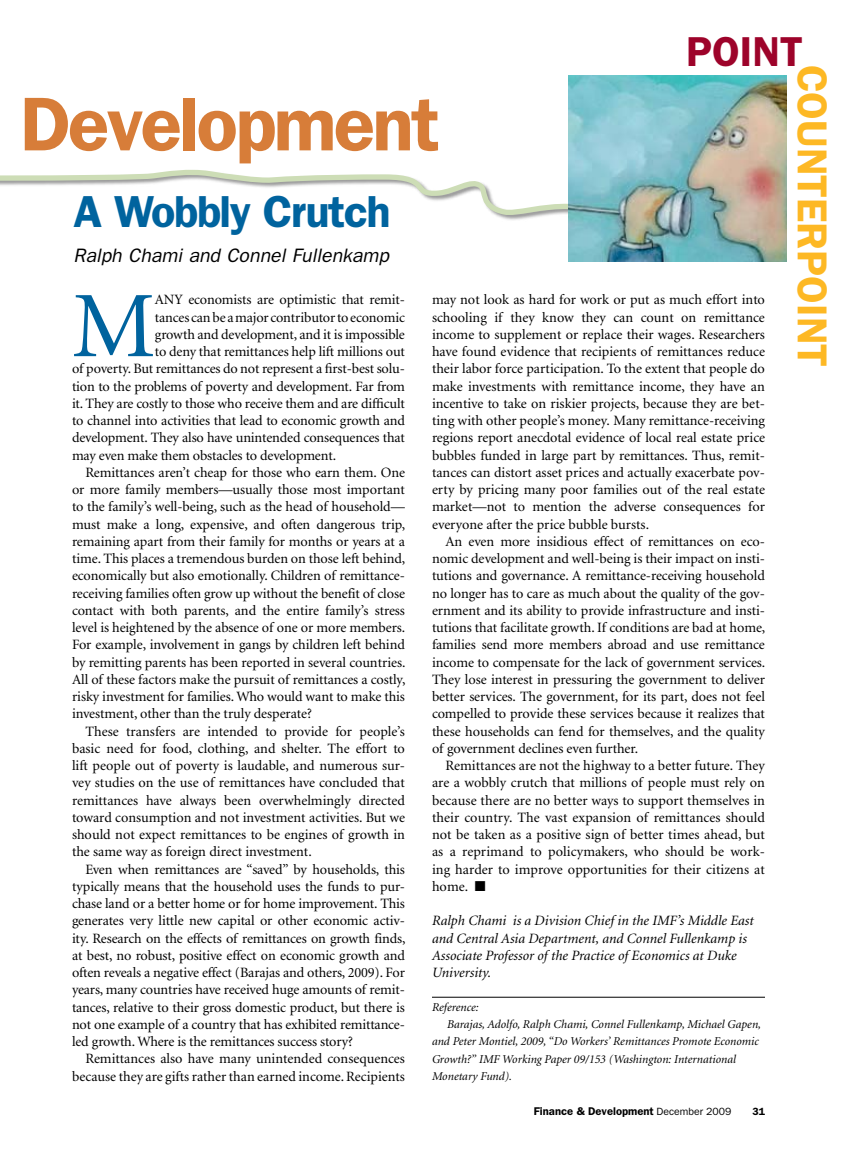
<style>
.page{position:relative;width:864px;height:1161px;background:#fff}
.page>*{position:absolute;margin:0;border:0;box-sizing:border-box;transform-origin:0 0}
.t1{font:93.9px "Minion";color:#00639e}
.t2{font:600 76.5px "Franklin Gothic";letter-spacing:-.035em;color:#d77d39}
.t3{font:600 45px "Franklin Gothic";letter-spacing:-.035em;color:#00639e}
.t4{font:600 42px "Franklin Gothic";color:#fdb824}
.t5{font:600 42px "Franklin Gothic";color:#9d032a}
.t6{font:italic 19.5px "Franklin Gothic";color:#000}
.t7{font:14.25px/17.2px "Minion";letter-spacing:-.01em;color:#000;text-align:justify}
.t8{font:italic 14.25px/17.2px "Minion";color:#000}
.t9{font:italic 12px "Minion";color:#000}
.t10{font:600 11.25px "Franklin Gothic";color:#000}
.t11{font:600 10.5px "Franklin Gothic";color:#000}
.s1{font-weight:400;font-size:10.5px}
</style>
<div class="page">
<hr style="left:432px;top:997px;width:333px;height:1px;background:#000">
<svg style="left:0;top:169px;width:568px;height:51px"></svg>
<img style="left:568px;top:75px;width:219px;height:187px">
<h3 class="t5" style="left:686px;top:27px;width:118px">POINT</h3>
<h3 class="t4" style="left:837px;top:64px;width:304px;rotate:90deg">COUNTERPOINT</h3>
<h2 class="t2" style="left:20px;top:79px;width:421px">Development</h2>
<h3 class="t3" style="left:74px;top:185px;width:319px">A Wobbly Crutch</h3>
<h3 class="t6" style="left:74px;top:244px;width:317px">Ralph Chami and Connel Fullenkamp</h3>
<h1 class="t1" style="left:72px;top:280px;width:80px">M</h1>
<p class="t7" style="left:155px;top:292px;width:252px">any economists are optimistic that remit-</p>
<p class="t7" style="left:432px;top:292px;width:335px">may not look as hard for work or put as much effort into schooling if they know they can count on remittance income to supplement or replace their wages. Researchers have found evidence that recipients of remittances reduce their labor force participation. To the extent that people do make investments with remittance income, they have an incentive to take on riskier projects, because they are bet&shy;ting with other people’s money. Many remittance-receiving regions report anecdotal evidence of local real estate price bubbles funded in large part by remittances. Thus, remit&shy;tances can distort asset prices and actually exacerbate pov&shy;erty by pricing many poor families out of the real estate market—not to mention the adverse consequences for everyone after the price bubble bursts.</p>
<p class="t7" style="left:432px;top:533px;width:335px;text-indent:13px">An even more insidious effect of remittances on eco&shy;nomic development and well-being is their impact on insti&shy;tutions and governance. A remittance-receiving household no longer has to care as much about the quality of the gov&shy;ernment and its ability to provide infrastructure and insti&shy;tutions that facilitate growth. If conditions are bad at home, families send more members abroad and use remittance income to compensate for the lack of government services.<br>They lose interest in pressuring the government to deliver better services. The government, for its part, does not feel compelled to provide these services because it realizes that these households can fend for themselves, and the quality of government declines even further.</p>
<p class="t7" style="left:432px;top:758px;width:335px;text-indent:13px">Remittances are not the highway to a better future. They are a wobbly crutch that millions of people must rely on because there are no better ways to support themselves in their country. The vast expansion of remittances should not be taken as a positive sign of better times ahead, but as a reprimand to policymakers, who should be work&shy;ing harder to improve opportunities for their citizens at home. ■</p>
<p class="t8" style="left:432px;top:913px;width:323px">Ralph Chami is a Division Chief in the IMF’s Middle East and Central Asia Department, and Connel Fullenkamp is Associate Professor of the Practice of Economics at Duke University.</p>
<p class="t9" style="left:432px;top:1001px;width:48px">Reference:</p>
<p class="t9" style="left:447px;top:1018px;width:316px">Barajas, Adolfo, Ralph Chami, Connel Fullenkamp, Michael Gapen,</p>
<p class="t9" style="left:432px;top:1036px;width:328px">and Peter Montiel, 2009, “Do Workers’ Remittances Promote Economic</p>
<p class="t9" style="left:432px;top:1053px;width:306px">Growth?” IMF Working Paper 09/153 (Washington: International</p>
<p class="t9" style="left:432px;top:1070px;width:82px">Monetary Fund).</p>
<p class="t10" style="left:534px;top:1105px;width:199px">Finance &amp; Development <span class="s1">December 2009</span></p>
<p class="t11" style="left:752px;top:1106px;width:14px">31</p>
<p class="t7" style="left:155px;top:309px;width:252px">tances can be a major contributor to economic</p>
<p class="t7" style="left:155px;top:326px;width:252px">growth and development, and it is impossible</p>
<p class="t7" style="left:155px;top:344px;width:252px">to deny that remittances help lift millions out</p>
<p class="t7" style="left:72px;top:361px;width:335px">of poverty. But remittances do not represent a first-best solu-</p>
<p class="t7" style="left:72px;top:378px;width:335px">tion to the problems of poverty and development. Far from</p>
<p class="t7" style="left:72px;top:395px;width:334px">it. They are costly to those who receive them and are difficult</p>
<p class="t7" style="left:72px;top:413px;width:334px">to channel into activities that lead to economic growth and</p>
<p class="t7" style="left:72px;top:430px;width:335px">development. They also have unintended consequences that</p>
<p class="t7" style="left:72px;top:447px;width:266px">may even make them obstacles to development.</p>
<p class="t7" style="left:86px;top:464px;width:321px">Remittances aren’t cheap for those who earn them. One</p>
<p class="t7" style="left:72px;top:482px;width:335px">or more family members—usually those most important</p>
<p class="t7" style="left:72px;top:499px;width:334px">to the family’s well-being, such as the head of household—</p>
<p class="t7" style="left:72px;top:516px;width:335px">must make a long, expensive, and often dangerous trip,</p>
<p class="t7" style="left:72px;top:533px;width:334px">remaining apart from their family for months or years at a</p>
<p class="t7" style="left:72px;top:551px;width:335px">time. This places a tremendous burden on those left behind,</p>
<p class="t7" style="left:72px;top:568px;width:335px">economically but also emotionally. Children of remittance-</p>
<p class="t7" style="left:72px;top:585px;width:335px">receiving families often grow up without the benefit of close</p>
<p class="t7" style="left:72px;top:602px;width:335px">contact with both parents, and the entire family’s stress</p>
<p class="t7" style="left:72px;top:620px;width:335px">level is heightened by the absence of one or more members.</p>
<p class="t7" style="left:72px;top:637px;width:334px">For example, involvement in gangs by children left behind</p>
<p class="t7" style="left:72px;top:654px;width:335px">by remitting parents has been reported in several countries.</p>
<p class="t7" style="left:72px;top:671px;width:335px">All of these factors make the pursuit of remittances a costly,</p>
<p class="t7" style="left:72px;top:689px;width:334px">risky investment for families. Who would want to make this</p>
<p class="t7" style="left:72px;top:706px;width:241px">investment, other than the truly desperate?</p>
<p class="t7" style="left:85px;top:723px;width:321px">These transfers are intended to provide for people’s</p>
<p class="t7" style="left:72px;top:740px;width:335px">basic need for food, clothing, and shelter. The effort to</p>
<p class="t7" style="left:72px;top:758px;width:335px">lift people out of poverty is laudable, and numerous sur-</p>
<p class="t7" style="left:72px;top:775px;width:334px">vey studies on the use of remittances have concluded that</p>
<p class="t7" style="left:72px;top:792px;width:334px">remittances have always been overwhelmingly directed</p>
<p class="t7" style="left:72px;top:809px;width:334px">toward consumption and not investment activities. But we</p>
<p class="t7" style="left:72px;top:827px;width:334px">should not expect remittances to be engines of growth in</p>
<p class="t7" style="left:72px;top:844px;width:241px">the same way as foreign direct investment.</p>
<p class="t7" style="left:85px;top:861px;width:321px">Even when remittances are “saved” by households, this</p>
<p class="t7" style="left:72px;top:878px;width:335px">typically means that the household uses the funds to pur-</p>
<p class="t7" style="left:72px;top:896px;width:335px">chase land or a better home or for home improvement. This</p>
<p class="t7" style="left:72px;top:913px;width:335px">generates very little new capital or other economic activ-</p>
<p class="t7" style="left:72px;top:930px;width:335px">ity. Research on the effects of remittances on growth finds,</p>
<p class="t7" style="left:72px;top:947px;width:334px">at best, no robust, positive effect on economic growth and</p>
<p class="t7" style="left:72px;top:965px;width:334px">often reveals a negative effect (Barajas and others, 2009). For</p>
<p class="t7" style="left:72px;top:982px;width:335px">years, many countries have received huge amounts of remit-</p>
<p class="t7" style="left:72px;top:999px;width:334px">tances, relative to their gross domestic product, but there is</p>
<p class="t7" style="left:72px;top:1016px;width:334px">not one example of a country that has exhibited remittance-</p>
<p class="t7" style="left:72px;top:1034px;width:282px">led growth. Where is the remittances success story?</p>
<p class="t7" style="left:86px;top:1051px;width:321px">Remittances also have many unintended consequences</p>
<p class="t7" style="left:72px;top:1068px;width:334px">because they are gifts rather than earned income. Recipients</p>
</div>
